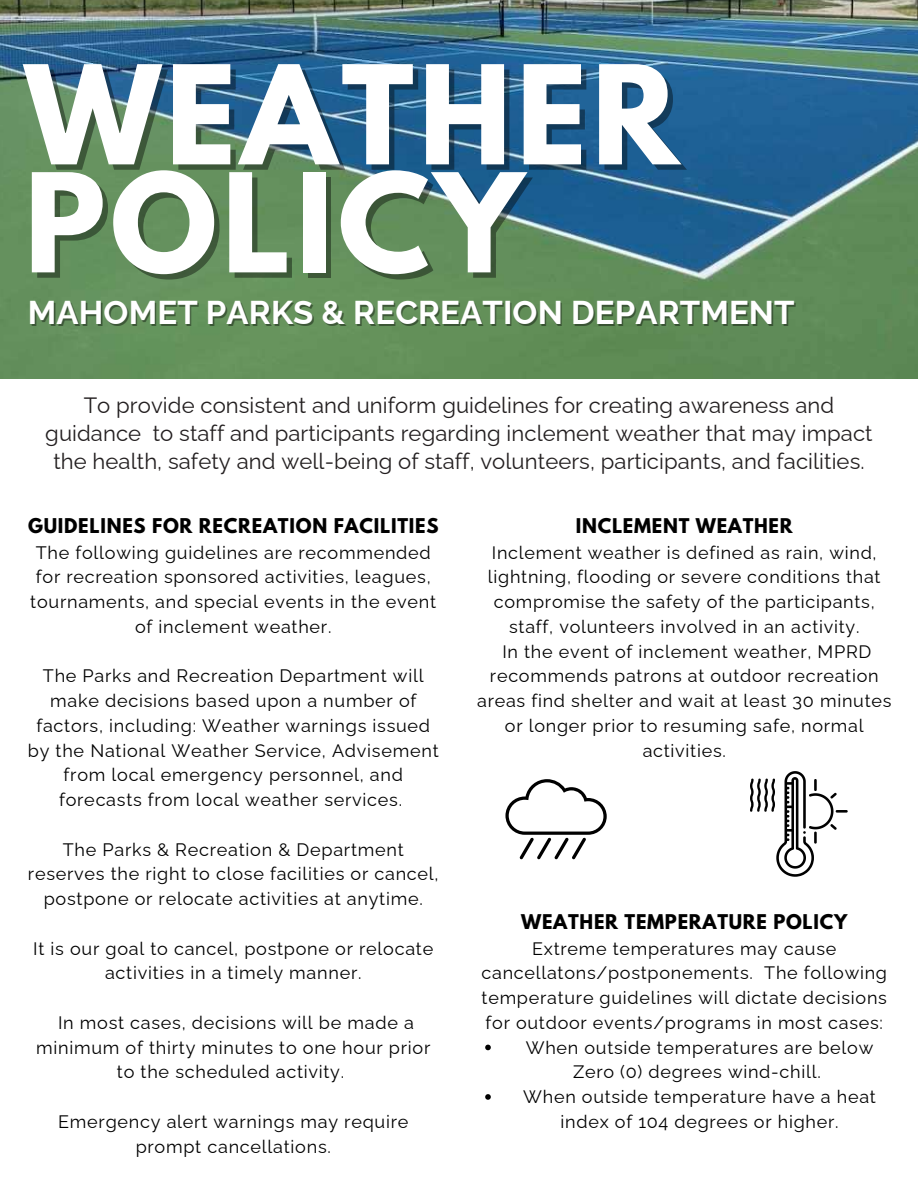
<style>
.page{position:relative;width:918px;height:1188px;background:#fff}
.page>*{position:absolute;margin:0;border:0;box-sizing:border-box;transform-origin:0 0}
.t1{font:700 121.5px/108px "League Spartan";letter-spacing:.04em;color:#fff}
.t2{font:700 33px "Raleway";letter-spacing:.005em;color:#fff}
.t3{font:22.05px/28.2px "Raleway";letter-spacing:.005em;color:#231f20;text-align:center}
.t4{font:18px/24.8px "Raleway";letter-spacing:.04em;color:#000;text-align:center}
.t5{font:700 18px "League Spartan";letter-spacing:.04em;color:#000}
</style>
<div class="page">
<img style="left:0;top:0;width:918px;height:379px">
<svg style="left:485px;top:1045px;width:6px;height:5px"></svg>
<svg style="left:485px;top:1094px;width:6px;height:6px"></svg>
<svg style="left:505px;top:779px;width:102px;height:80px"></svg>
<svg style="left:750px;top:771px;width:98px;height:106px"></svg>
<p class="t1" style="left:25px;top:77px;width:656px">WEATHER<br>POLICY</p>
<p class="t2" style="left:28px;top:293px;width:768px">MAHOMET PARKS &amp; RECREATION DEPARTMENT</p>
<p class="t3" style="left:45px;top:391px;width:829px">To provide consistent and uniform guidelines for creating awareness and guidance to staff and participants regarding inclement weather that may impact the health, safety and well-being of staff, volunteers, participants, and facilities.</p>
<p class="t5" style="left:28px;top:517px;width:412px">GUIDELINES FOR RECREATION FACILITIES</p>
<p class="t4" style="left:36px;top:540px;width:397px">The following guidelines are recommended</p>
<p class="t4" style="left:36px;top:565px;width:396px">for recreation sponsored activities, leagues,</p>
<p class="t4" style="left:30px;top:589px;width:407px">tournaments, and special events in the event of inclement weather.</p>
<p class="t4" style="left:28px;top:664px;width:412px">The Parks and Recreation Department will make decisions based upon a number of factors, including: Weather warnings issued by the National Weather Service, Advisement from local emergency personnel, and forecasts from local weather services.</p>
<p class="t4" style="left:28px;top:837px;width:412px">The Parks &amp; Recreation &amp; Department reserves the right to close facilities or cancel, postpone or relocate activities at anytime.</p>
<p class="t4" style="left:33px;top:936px;width:402px">It is our goal to cancel, postpone or relocate activities in a timely manner.</p>
<p class="t4" style="left:36px;top:1010px;width:396px">In most cases, decisions will be made a minimum of thirty minutes to one hour prior to the scheduled activity.</p>
<p class="t4" style="left:58px;top:1109px;width:352px">Emergency alert warnings may require prompt cancellations.</p>
<p class="t5" style="left:576px;top:517px;width:218px">INCLEMENT WEATHER</p>
<p class="t4" style="left:488px;top:540px;width:394px">Inclement weather is defined as rain, wind, lightning, flooding or severe conditions that compromise the safety of the participants, staff, volunteers involved in an activity.</p>
<p class="t4" style="left:477px;top:639px;width:416px">In the event of inclement weather, MPRD recommends patrons at outdoor recreation areas find shelter and wait at least 30 minutes or longer prior to resuming safe, normal activities.</p>
<p class="t5" style="left:521px;top:913px;width:328px">WEATHER TEMPERATURE POLICY</p>
<p class="t4" style="left:482px;top:936px;width:407px">Extreme temperatures may cause cancellatons/postponements. The following temperature guidelines will dictate decisions for outdoor events/programs in most cases:</p>
<p class="t4" style="left:526px;top:1035px;width:349px">When outside temperatures are below<br>Zero (0) degrees wind-chill.</p>
<p class="t4" style="left:523px;top:1084px;width:354px">When outside temperature have a heat index of 104 degrees or higher.</p>
</div>
